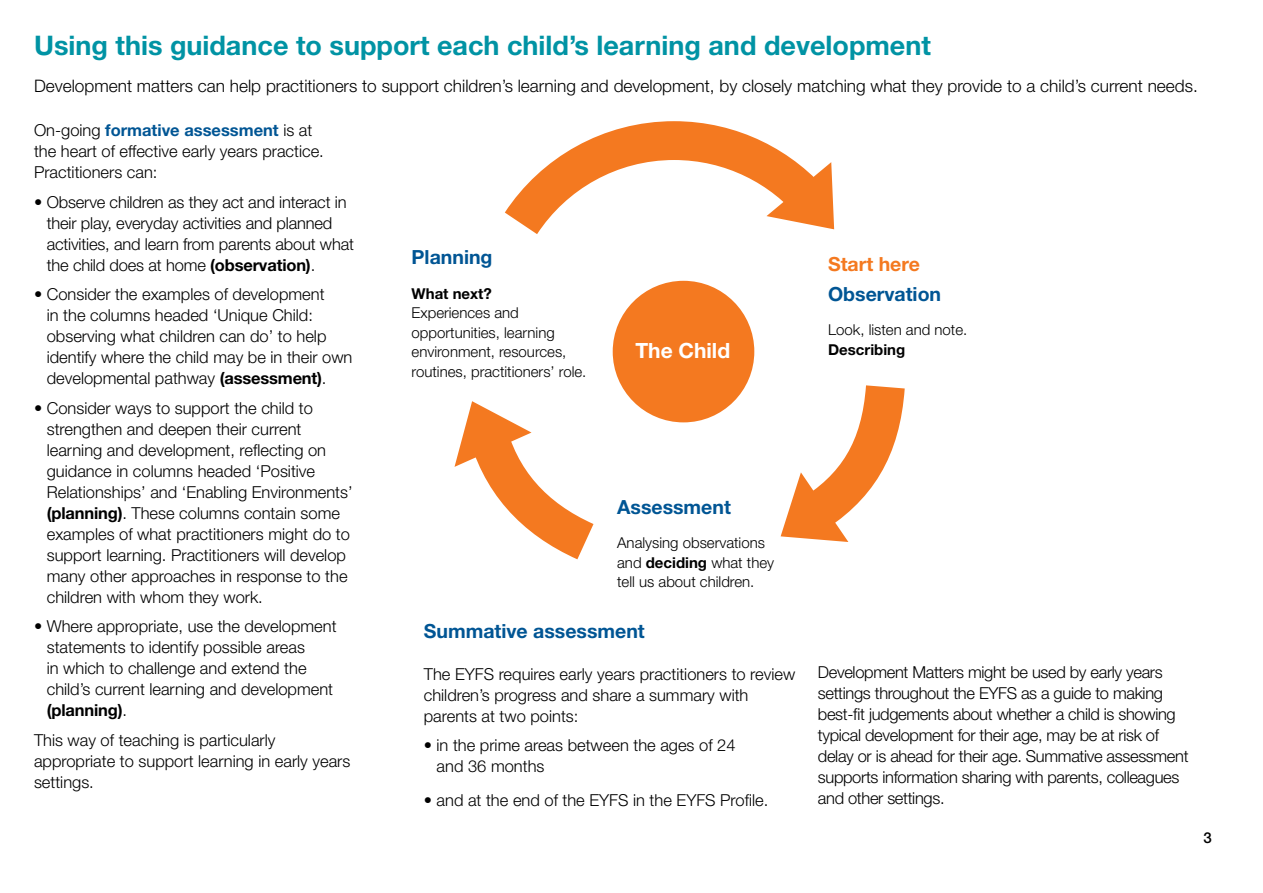
<style>
.page{position:relative;width:1263px;height:893px;background:#fff}
.page>*{position:absolute;margin:0;border:0;box-sizing:border-box;transform-origin:0 0}
.t1{font:700 27px "Helvetica Neue";color:#0093a4}
.t2{font:700 21px "Helvetica Neue";color:#fff}
.t3{font:700 19.5px "Helvetica Neue";color:#005594}
.t4{font:700 19.5px "Helvetica Neue";color:#f47920}
.t5{font:300 17.25px "Helvetica Neue";color:#000}
.t6{font:300 16.5px/21px "Helvetica Neue";color:#000}
.t7{font:300 16.5px/21px "Helvetica Neue";letter-spacing:-.02em;color:#000}
.t8{font:300 15px/19.5px "Helvetica Neue";color:#000}
.t9{font:700 15px "Helvetica Neue";color:#000}
.t10{font:500 15px "Helvetica Neue";color:#000}
.s1{font-weight:700;color:#005594}
.s2{font-weight:700}
</style>
<div class="page">
<div style="left:613px;top:281px;width:141px;height:141px;background:#f47920;border-radius:50%"></div>
<svg style="left:505px;top:121px;width:330px;height:113px"></svg>
<svg style="left:766px;top:162px;width:68px;height:67px"></svg>
<svg style="left:454px;top:378px;width:183px;height:182px"></svg>
<svg style="left:754px;top:346px;width:151px;height:196px"></svg>
<h1 class="t1" style="left:34px;top:36px;width:898px">Using this guidance to support each child’s learning and development</h1>
<p class="t5" style="left:34px;top:80px;width:1165px">Development matters can help practitioners to support children’s learning and development, by closely matching what they provide to a child’s current needs.</p>
<p class="t6" style="left:34px;top:122px;width:291px">On-going <span class="s1">formative assessment</span> is at the heart of effective early years practice.<br>Practitioners can:</p>
<p class="t6" style="left:47px;top:193px;width:309px;text-indent:-13px">• Observe children as they act and interact in their play, everyday activities and planned activities, and learn from parents about what the child does at home <span class="s2">(observation)</span>.</p>
<p class="t6" style="left:47px;top:286px;width:307px;text-indent:-13px">• Consider the examples of development<br>in the columns headed ‘Unique Child: observing what children can do’ to help identify where the child may be in their own developmental pathway <span class="s2">(assessment)</span>.</p>
<p class="t6" style="left:47px;top:399px;width:307px;text-indent:-13px">• Consider ways to support the child to strengthen and deepen their current learning and development, reflecting on guidance in columns headed ‘Positive Relationships’ and ‘Enabling Environments’ <span class="s2">(planning)</span>. These columns contain some examples of what practitioners might do to support learning. Practitioners will develop many other approaches in response to the children with whom they work.</p>
<p class="t6" style="left:47px;top:618px;width:291px;text-indent:-13px">• Where appropriate, use the development statements to identify possible areas<br>in which to challenge and extend the child’s current learning and development <span class="s2">(planning)</span>.</p>
<p class="t6" style="left:34px;top:731px;width:318px">This way of teaching is particularly appropriate to support learning in early years settings.</p>
<p class="t3" style="left:412px;top:250px;width:82px">Planning</p>
<p class="t9" style="left:412px;top:288px;width:82px">What next?</p>
<p class="t8" style="left:412px;top:304px;width:176px">Experiences and opportunities, learning environment, resources, routines, practitioners’ role.</p>
<p class="t2" style="left:635px;top:342px;width:96px">The Child</p>
<p class="t4" style="left:828px;top:256px;width:93px">Start here</p>
<p class="t3" style="left:828px;top:286px;width:115px">Observation</p>
<p class="t8" style="left:828px;top:321px;width:141px">Look, listen and note.</p>
<p class="t9" style="left:828px;top:344px;width:79px">Describing</p>
<p class="t3" style="left:617px;top:499px;width:115px">Assessment</p>
<p class="t8" style="left:617px;top:534px;width:158px">Analysing observations and <span class="s2">deciding</span> what they tell us about children.</p>
<p class="t3" style="left:424px;top:624px;width:222px">Summative assessment</p>
<p class="t6" style="left:424px;top:665px;width:373px">The EYFS requires early years practitioners to review children’s progress and share a summary with parents at two points:</p>
<p class="t6" style="left:437px;top:737px;width:300px;text-indent:-13px">• in the prime areas between the ages of 24 and 36 months</p>
<p class="t6" style="left:424px;top:791px;width:346px">• and at the end of the EYFS in the EYFS Profile.</p>
<p class="t7" style="left:818px;top:663px;width:372px">Development Matters might be used by early years settings throughout the EYFS as a guide to making best-fit judgements about whether a child is showing typical development for their age, may be at risk of delay or is ahead for their age. Summative assessment supports information sharing with parents, colleagues and other settings.</p>
<p class="t10" style="left:1203px;top:831px;width:10px">3</p>
</div>
